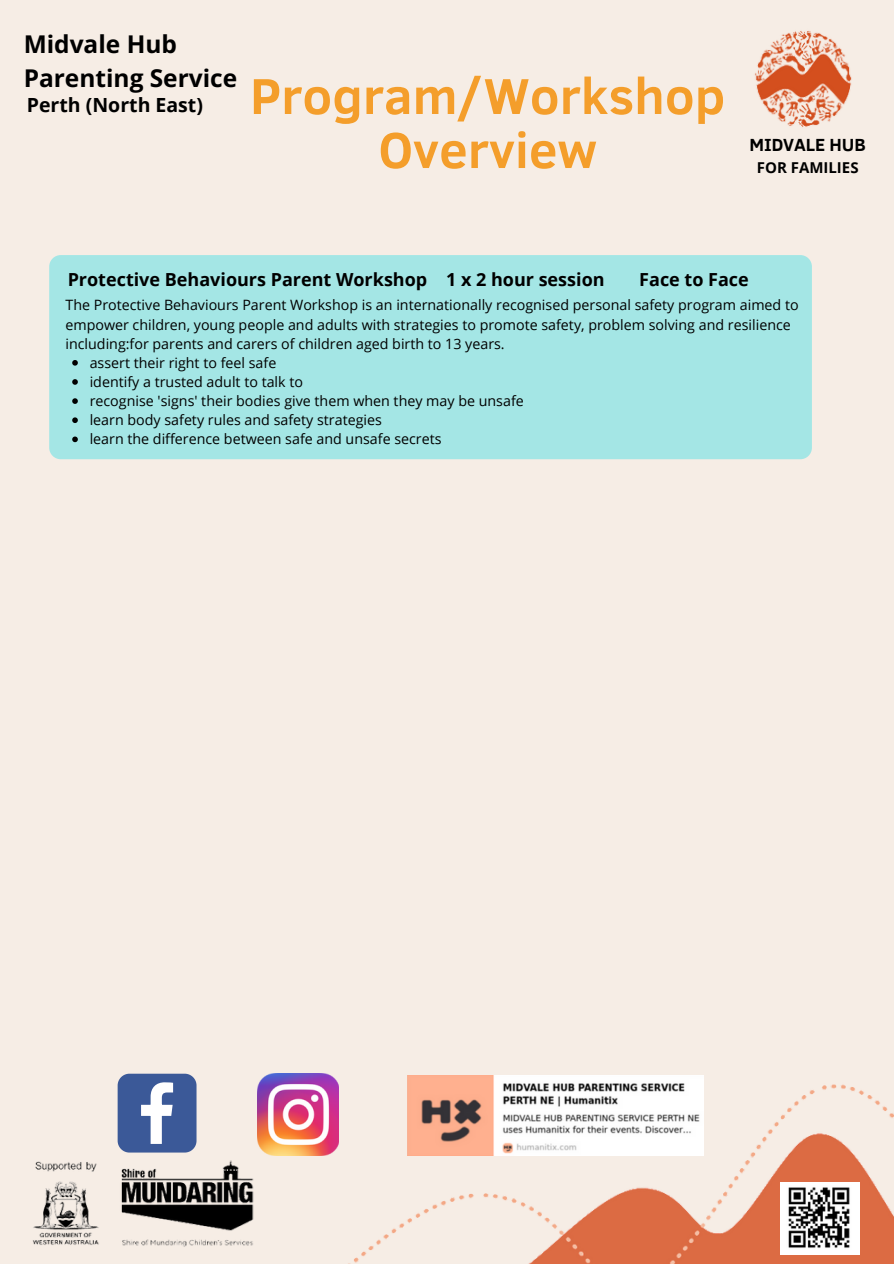
<style>
.page{position:relative;width:894px;height:1264px;background:#fff}
.page>*{position:absolute;margin:0;border:0;box-sizing:border-box;transform-origin:0 0}
.t1{font:700 51.45px/54px "Clear Sans";color:#f49e2b;text-align:center}
.t2{font:700 24.45px/33.8px "Open Sans";color:#000}
.t3{font:700 19.5px "Open Sans";color:#000}
.t4{font:700 18px "Open Sans";color:#000}
.t5{font:700 18px "Clear Sans";color:#000}
.t6{font:700 15px "Open Sans";color:#000}
.t7{font:14.25px/19.2px "Open Sans";color:#000}
</style>
<div class="page">
<div style="left:0;top:0;width:893px;height:1263px;background:#f6ede5"></div>
<img style="left:755px;top:30px;width:97px;height:97px">
<img style="left:290px;top:1075px;width:603px;height:188px">
<img style="left:779px;top:1182px;width:80px;height:72px">
<img style="left:32px;top:1160px;width:222px;height:87px">
<img style="left:257px;top:1073px;width:81px;height:82px">
<svg style="left:118px;top:1073px;width:78px;height:79px"></svg>
<img style="left:407px;top:1075px;width:296px;height:80px">
<div style="left:49px;top:255px;width:762px;height:204px;background:#a4e6e5;border-radius:12px"></div>
<svg style="left:72px;top:360px;width:6px;height:5px"></svg>
<svg style="left:72px;top:379px;width:6px;height:6px"></svg>
<svg style="left:72px;top:398px;width:6px;height:6px"></svg>
<svg style="left:72px;top:417px;width:6px;height:6px"></svg>
<svg style="left:72px;top:436px;width:6px;height:6px"></svg>
<p class="t2" style="left:24px;top:27px;width:215px">Midvale Hub<br>Parenting Service</p>
<h3 class="t3" style="left:27px;top:91px;width:178px">Perth (North East)</h3>
<h2 class="t1" style="left:250px;top:66px;width:476px">Program/Workshop<br>Overview</h2>
<p class="t5" style="left:749px;top:132px;width:118px">MIDVALE HUB</p>
<h4 class="t6" style="left:756px;top:157px;width:103px">FOR FAMILIES</h4>
<h4 class="t4" style="left:68px;top:266px;width:361px">Protective Behaviours Parent Workshop</h4>
<h5 class="t4" style="left:446px;top:266px;width:160px">1 x 2 hour session</h5>
<h4 class="t4" style="left:639px;top:266px;width:111px">Face to Face</h4>
<h4 class="t7" style="left:65px;top:295px;width:734px">The Protective Behaviours Parent Workshop is an internationally recognised personal safety program aimed to empower children, young people and adults with strategies to promote safety, problem solving and resilience including:for parents and carers of children aged birth to 13 years.</h4>
<p class="t7" style="left:90px;top:353px;width:188px">assert their right to feel safe</p>
<p class="t7" style="left:90px;top:372px;width:215px">identify a trusted adult to talk to</p>
<p class="t7" style="left:90px;top:391px;width:435px">recognise 'signs' their bodies give them when they may be unsafe</p>
<p class="t7" style="left:90px;top:410px;width:293px">learn body safety rules and safety strategies</p>
<p class="t7" style="left:90px;top:429px;width:353px">learn the difference between safe and unsafe secrets</p>
</div>
